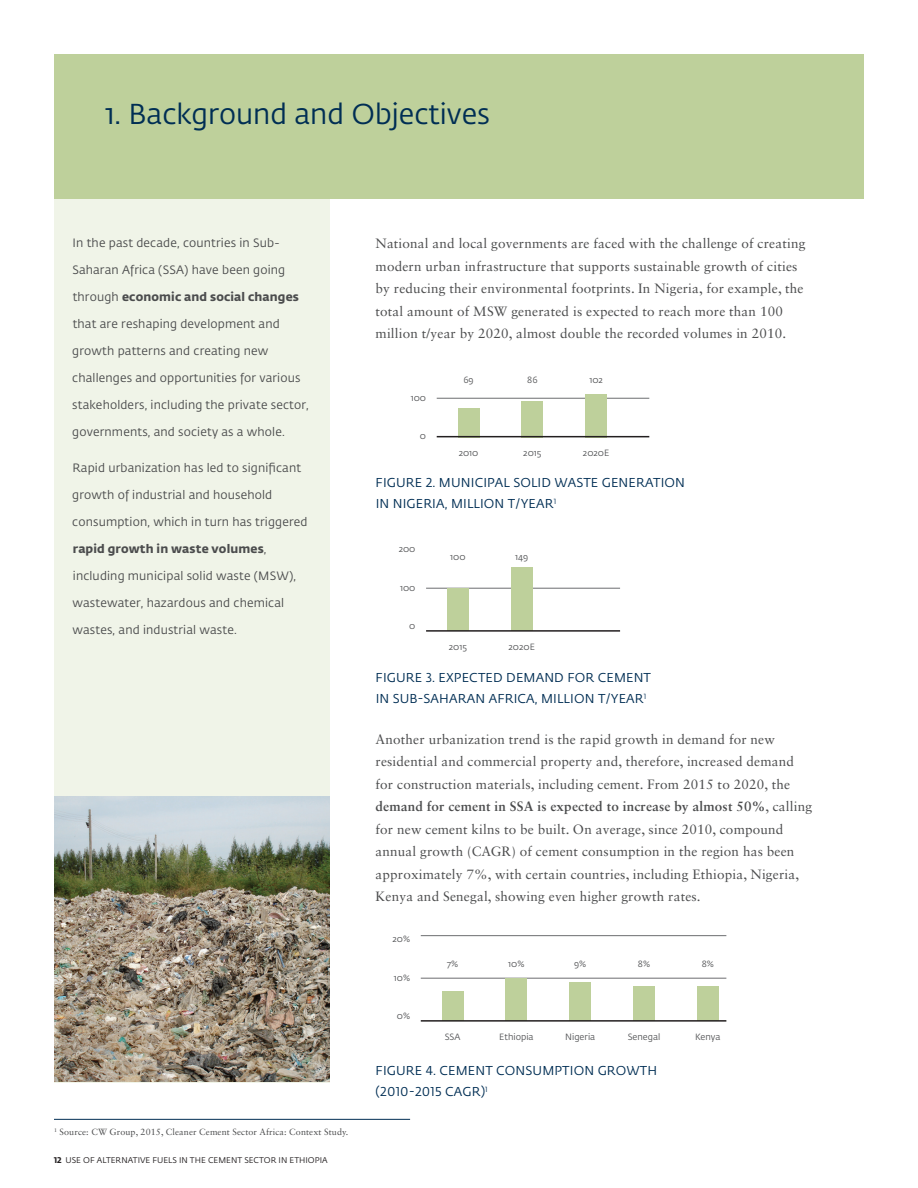
<style>
.page{position:relative;width:918px;height:1188px;background:#fff}
.page>*{position:absolute;margin:0;border:0;box-sizing:border-box;transform-origin:0 0}
.t1{font:28.5px "Fedra Sans Std";color:#002e54}
.t2{font:13.5px/22.5px "Sabon LT Std";letter-spacing:.015em;color:#4b4c4d}
.t3{font:12.75px/21px "Fedra Sans Std";letter-spacing:.01em;color:#002e54}
.t4{font:12px "Fedra Sans Std";letter-spacing:.015em;color:#4b4c4d}
.t5{font:700 12px "Fedra Sans Std";letter-spacing:.01em;color:#4b4c4d}
.t6{font:9px "Fedra Sans Std";color:#57585a}
.t7{font:9px "Sabon LT Std";letter-spacing:.015em;color:#4b4c4d}
.t8{font:8.25px "Fedra Sans Std";color:#231f20}
.s1{font-weight:400}
.s2{font-weight:700}
</style>
<div class="page">
<div style="left:54px;top:58px;width:276px;height:1025px;background:#f0f4e8"></div>
<div style="left:54px;top:54px;width:810px;height:145px;background:#bed09b"></div>
<hr style="left:437px;top:398px;width:212px;height:1px;background:#6c6d70">
<div style="left:458px;top:408px;width:21px;height:29px;background:#bed09b"></div>
<div style="left:522px;top:401px;width:21px;height:36px;background:#bed09b"></div>
<div style="left:586px;top:394px;width:21px;height:43px;background:#bed09b"></div>
<hr style="left:437px;top:436px;width:212px;height:1px;background:#231f20">
<hr style="left:426px;top:588px;width:194px;height:1px;background:#6c6d70">
<div style="left:511px;top:567px;width:21px;height:64px;background:#bed09b"></div>
<div style="left:447px;top:588px;width:22px;height:43px;background:#bed09b"></div>
<hr style="left:426px;top:630px;width:194px;height:2px;background:#231f20">
<hr style="left:421px;top:978px;width:305px;height:1px;background:#6c6d70">
<div style="left:442px;top:991px;width:21px;height:30px;background:#bed09b"></div>
<div style="left:506px;top:978px;width:21px;height:43px;background:#bed09b"></div>
<div style="left:570px;top:982px;width:21px;height:39px;background:#bed09b"></div>
<div style="left:633px;top:987px;width:22px;height:34px;background:#bed09b"></div>
<div style="left:697px;top:987px;width:21px;height:34px;background:#bed09b"></div>
<hr style="left:421px;top:935px;width:305px;height:1px;background:#6c6d70">
<hr style="left:421px;top:1020px;width:305px;height:2px;background:#231f20">
<hr style="left:54px;top:1119px;width:356px;height:1px;background:#002e54">
<img style="left:54px;top:796px;width:276px;height:285px">
<h1 class="t1" style="left:105px;top:97px;width:387px">1. Background and Objectives</h1>
<p class="t4" style="left:73px;top:236px;width:209px">I n the past decade, countries in Sub-</p>
<p class="t4" style="left:72px;top:263px;width:214px">Saharan Africa (SSA) have been going</p>
<p class="t5" style="left:73px;top:289px;width:228px"><span class="s1">through</span> economic and social changes</p>
<p class="t4" style="left:73px;top:317px;width:209px">that are reshaping development and</p>
<p class="t4" style="left:72px;top:344px;width:197px">growth patterns and creating new</p>
<p class="t4" style="left:72px;top:371px;width:230px">challenges and opportunities for various</p>
<p class="t4" style="left:72px;top:398px;width:238px">stakeholders, including the private sector,</p>
<p class="t4" style="left:72px;top:425px;width:214px">governments, and society as a whole.</p>
<p class="t4" style="left:73px;top:461px;width:230px">Rapid urbanization has led to significant</p>
<p class="t4" style="left:72px;top:488px;width:201px">growth of industrial and household</p>
<p class="t4" style="left:72px;top:515px;width:237px">consumption, which in turn has triggered</p>
<p class="t5" style="left:73px;top:541px;width:195px">rapid growth in waste volumes<span class="s1">,</span></p>
<p class="t4" style="left:73px;top:569px;width:225px">including municipal solid waste (MSW),</p>
<p class="t4" style="left:73px;top:596px;width:213px">wastewater, hazardous and chemical</p>
<p class="t4" style="left:73px;top:623px;width:166px">wastes, and industrial waste.</p>
<p class="t7" style="left:54px;top:1126px;width:296px"><sup>1</sup> Source: CW Group, 2015, Cleaner Cement Sector Africa: Context Study.</p>
<p class="t8" style="left:54px;top:1155px;width:275px"><span class="s2">12</span> USE OF ALTERNATIVE FUELS IN TH E CEM ENT SECTOR IN ETHIOPIA</p>
<p class="t2" style="left:376px;top:232px;width:431px">National and local governments are faced with the challenge of creating modern urban infrastructure that supports sustainable growth of cities by reducing their environmental footprints. In Nigeria, for example, the total amount of MSW generated is expected to reach more than 100 million t/year by 2020, almost double the recorded volumes in 2010.</p>
<p class="t6" style="left:411px;top:392px;width:17px">100</p>
<p class="t6" style="left:420px;top:430px;width:8px">0</p>
<p class="t6" style="left:463px;top:375px;width:12px">69</p>
<p class="t6" style="left:527px;top:375px;width:12px">86</p>
<p class="t6" style="left:589px;top:375px;width:15px">102</p>
<p class="t6" style="left:459px;top:447px;width:21px">2010</p>
<p class="t6" style="left:523px;top:447px;width:20px">2015</p>
<p class="t6" style="left:583px;top:447px;width:28px">2020E</p>
<p class="t3" style="left:376px;top:472px;width:311px">Figu re 2. Mu nicipal solid waste generation in N ige ria, millio n t/year<sup>1</sup></p>
<p class="t6" style="left:399px;top:544px;width:18px">200</p>
<p class="t6" style="left:400px;top:582px;width:17px">100</p>
<p class="t6" style="left:409px;top:620px;width:8px">0</p>
<p class="t6" style="left:450px;top:552px;width:17px">100</p>
<p class="t6" style="left:515px;top:552px;width:15px">149</p>
<p class="t6" style="left:449px;top:641px;width:20px">2015</p>
<p class="t6" style="left:509px;top:641px;width:28px">2020E</p>
<p class="t3" style="left:376px;top:667px;width:277px">Figu re 3. Expected demand for cement in Sub-Saharan Africa, millio n t/year<sup>1</sup></p>
<p class="t2" style="left:376px;top:727px;width:438px">Another urbanization trend is the rapid growth in demand for new residential and commercial property and, therefore, increased demand for construction materials, including cement. From 2015 to 2020, the <span class="s2">demand for cement in SSA is expected to increase by almost 50%</span>, calling for new cement kilns to be built. On average, since 2010, compound annual growth (CAGR) of cement consumption in the region has been approximately 7%, with certain countries, including Ethiopia, Nigeria, Kenya and Senegal, showing even higher growth rates.</p>
<p class="t6" style="left:392px;top:934px;width:19px">20%</p>
<p class="t6" style="left:394px;top:972px;width:18px">10%</p>
<p class="t6" style="left:397px;top:1010px;width:15px">0%</p>
<p class="t6" style="left:447px;top:959px;width:13px">7%</p>
<p class="t6" style="left:508px;top:959px;width:18px">10%</p>
<p class="t6" style="left:574px;top:959px;width:14px">9%</p>
<p class="t6" style="left:638px;top:959px;width:14px">8%</p>
<p class="t6" style="left:702px;top:959px;width:14px">8%</p>
<p class="t6" style="left:445px;top:1031px;width:17px">SSA</p>
<p class="t6" style="left:499px;top:1031px;width:55px">Ethiopia N</p>
<p class="t6" style="left:572px;top:1031px;width:25px">igeria</p>
<p class="t6" style="left:628px;top:1031px;width:54px">Senegal K</p>
<p class="t6" style="left:701px;top:1031px;width:21px">enya</p>
<p class="t3" style="left:376px;top:1060px;width:283px">Figu re 4. Cement consu mption growth (2010-2015 CAGR)<sup>1</sup></p>
</div>
